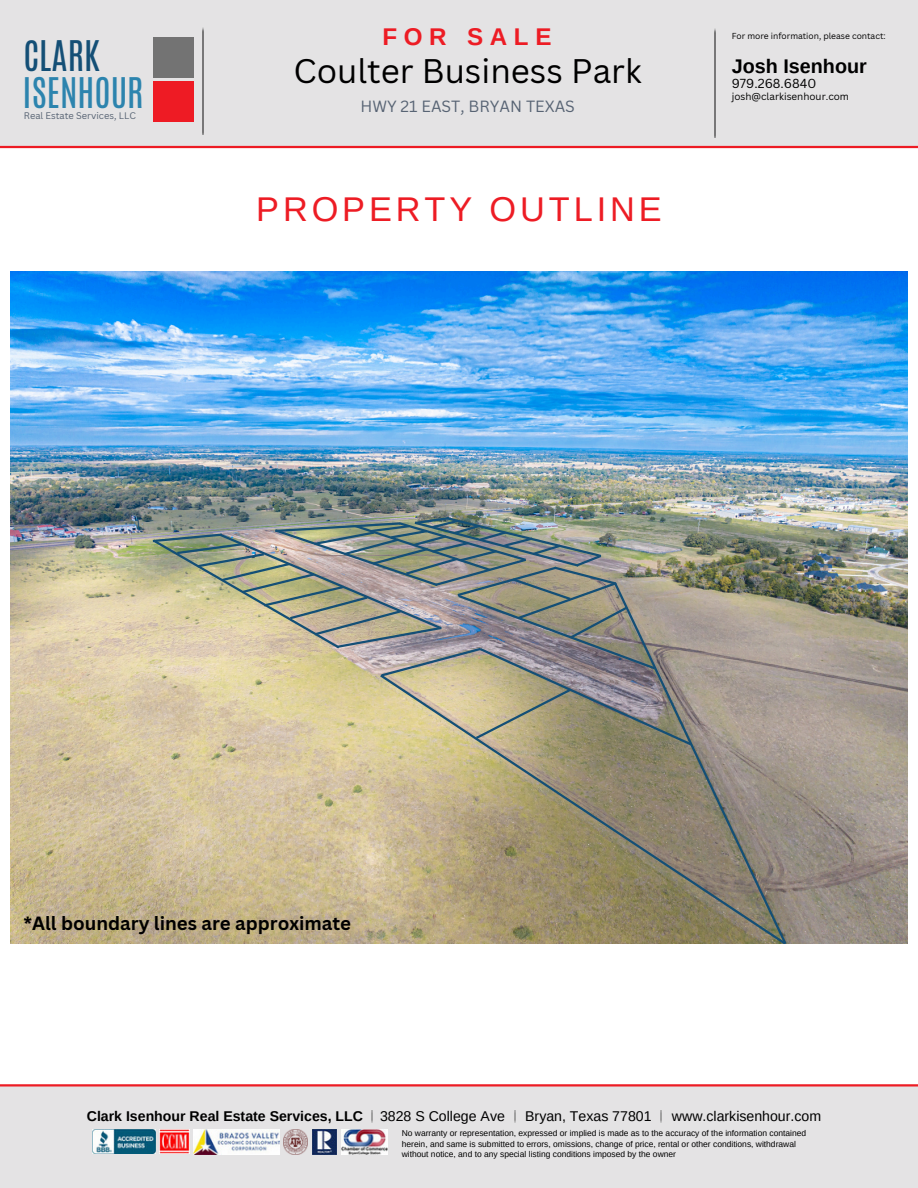
<style>
.page{position:relative;width:918px;height:1188px;background:#fff}
.page>*{position:absolute;margin:0;border:0;box-sizing:border-box;transform-origin:0 0}
.t1{font:35.25px "Antonio";color:#2c84ae}
.t2{font:35.25px "Antonio";color:#144f76}
.t3{font:34.35px "Arimo";letter-spacing:.115em;color:#ed1c24}
.t4{font:33.15px "Canva Sans";color:#000}
.t5{font:700 24.15px "Arimo";color:#ed1c24}
.t6{font:700 19.8px "Arimo";color:#000}
.t7{font:700 18.6px "Canva Sans";color:#000}
.t8{font:15.75px "Canva Sans";color:#586474}
.t9{font:14.1px "Arimo";color:#000}
.t10{font:700 14.1px "Arimo";color:#000}
.t11{font:12.75px "Canva Sans";color:#000}
.t12{font:9.9px "Canva Sans";color:#000}
.t13{font:9.3px "Canva Sans";color:#586474}
.t14{font:8.4px/10.6px "Arimo";color:#000}
.t15{font:8.4px "Canva Sans";color:#000}
</style>
<div class="page">
<img style="left:11px;top:272px;width:896px;height:672px">
<svg style="left:378px;top:747px;width:234px;height:197px;background:#ad9f7a"></svg>
<svg style="left:612px;top:580px;width:176px;height:364px;background:#938a79"></svg>
<div style="left:0;top:1087px;width:918px;height:101px;background:#e4e3e4"></div>
<svg style="left:371px;top:1110px;width:2px;height:13px"></svg>
<hr style="left:0;top:1084px;width:918px;height:3px;background:#ed1c24">
<svg style="left:514px;top:1110px;width:1px;height:13px"></svg>
<svg style="left:661px;top:1110px;width:1px;height:13px"></svg>
<img style="left:92px;top:1129px;width:64px;height:25px">
<img style="left:159px;top:1129px;width:30px;height:25px">
<img style="left:312px;top:1130px;width:25px;height:24px">
<img style="left:342px;top:1130px;width:45px;height:24px">
<img style="left:283px;top:1130px;width:25px;height:24px">
<img style="left:193px;top:1130px;width:86px;height:24px">
<div style="left:0;top:0;width:918px;height:146px;background:#e4e3e4"></div>
<img style="left:202px;top:27px;width:1px;height:107px">
<img style="left:714px;top:29px;width:1px;height:109px">
<div style="left:154px;top:81px;width:40px;height:40px;background:#ee1b24"></div>
<div style="left:154px;top:38px;width:40px;height:40px;background:#737373"></div>
<hr style="left:0;top:146px;width:918px;height:2px;background:#ed1c24">
<img style="left:150px;top:515px;width:544px;height:232px">
<p class="t2" style="left:23px;top:31px;width:78px">CLARK</p>
<p class="t1" style="left:23px;top:68px;width:123px">ISENHOUR</p>
<p class="t13" style="left:24px;top:109px;width:114px">Real Estate Services, LLC</p>
<p class="t5" style="left:382px;top:23px;width:171px">F O R S A L E</p>
<p class="t4" style="left:294px;top:47px;width:350px">Coulter Business Park</p>
<p class="t8" style="left:360px;top:95px;width:216px">HWY 21 EAST, BRYAN TEXAS</p>
<h1 class="t3" style="left:256px;top:190px;width:407px">PROPERTY OUTLINE</h1>
<h6 class="t15" style="left:732px;top:30px;width:155px">For more information, please contact:</h6>
<p class="t6" style="left:732px;top:55px;width:137px">Josh Isenhour</p>
<p class="t11" style="left:732px;top:74px;width:86px">979.268.6840</p>
<p class="t12" style="left:732px;top:90px;width:119px">josh@clarkisenhour.com</p>
<p class="t7" style="left:24px;top:910px;width:329px">*All boundary lines are approximate</p>
<p class="t10" style="left:87px;top:1109px;width:278px">Clark Isenhour Real Estate Services, LLC</p>
<p class="t9" style="left:380px;top:1109px;width:126px">3828 S College Ave</p>
<h4 class="t9" style="left:525px;top:1109px;width:128px">Bryan, Texas 77801</h4>
<p class="t9" style="left:672px;top:1109px;width:151px">www.clarkisenhour.com</p>
<p class="t14" style="left:402px;top:1128px;width:406px">No warranty or representation, expressed or implied is made as to the accuracy of the information contained herein, and same is submitted to errors, omissions, change of price, rental or other conditions, withdrawal without notice, and to any special listing conditions imposed by the owner</p>
</div>
